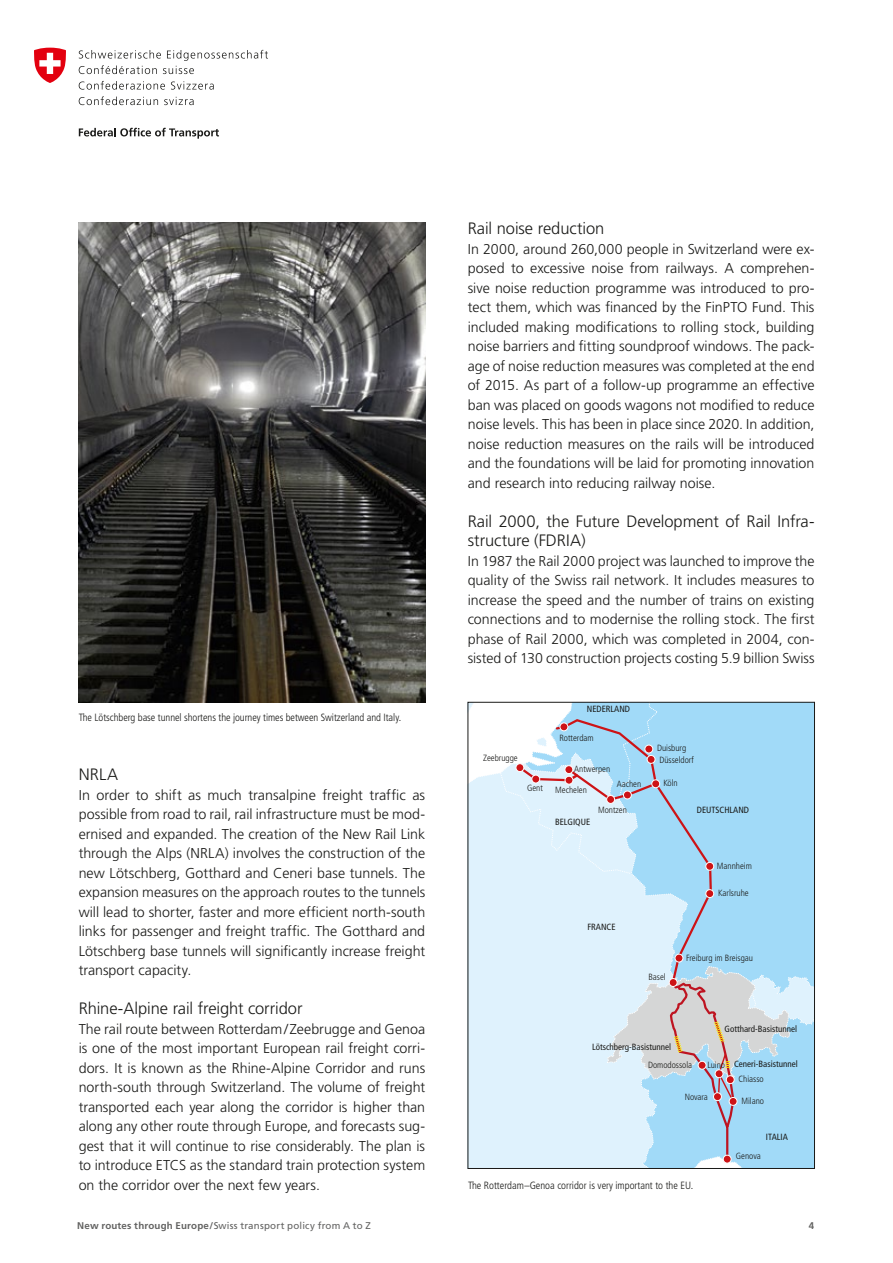
<style>
.page{position:relative;width:893px;height:1263px;background:#fff}
.page>*{position:absolute;margin:0;border:0;box-sizing:border-box;transform-origin:0 0}
.Titel_Lauftext{font:300 16.5px/19.5px "Frutiger LT Std";letter-spacing:-.005em;color:#1a1a18}
.Lauftext{font:300 16.5px "Frutiger LT Std";letter-spacing:-.005em;color:#1a1a18}
.Lauftext-2{font:300 14.25px/19.5px "Frutiger LT Std";color:#1a1a18;text-align:justify}
.Bildlegende{font:300 condensed 10.5px "Frutiger LT Std";letter-spacing:-.005em;color:#1a1a18}
.t1{font:9.75px "Frutiger LT Std";letter-spacing:.02em;color:#636362}
.t2{font:700 9.75px "Frutiger LT Std";color:#636362}
.t3{font:300 condensed 9px "Frutiger LT Std";color:#1a1a18}
.t4{font:condensed 9px/15.6px "Frutiger LT Std";color:#1a1a18;text-align:center}
.s1{font-weight:300}
.s2{font-weight:700}
</style>
<div class="page">
<svg style="left:79px;top:50px;width:189px;height:24px"></svg>
<svg style="left:79px;top:81px;width:86px;height:9px"></svg>
<svg style="left:171px;top:81px;width:43px;height:9px"></svg>
<svg style="left:79px;top:96px;width:79px;height:9px"></svg>
<svg style="left:164px;top:97px;width:30px;height:8px"></svg>
<svg style="left:34px;top:48px;width:32px;height:35px"></svg>
<svg style="left:79px;top:128px;width:140px;height:11px"></svg>
<img style="left:79px;top:223px;width:346px;height:479px">
<svg style="left:470px;top:704px;width:343px;height:463px"></svg>
<svg style="left:517px;top:718px;width:296px;height:449px;background:#c0e1f4"></svg>
<div style="left:560px;top:723px;width:8px;height:8px;background:#cd1316;border-radius:50%"></div>
<div style="left:560px;top:722px;width:8px;height:9px;border:1px solid #fff;border-radius:50%"></div>
<div style="left:647px;top:755px;width:8px;height:8px;background:#cd1316;border-radius:50%"></div>
<div style="left:647px;top:755px;width:8px;height:9px;border:1px solid #fff;border-radius:50%"></div>
<div style="left:645px;top:745px;width:8px;height:8px;background:#cd1316;border-radius:50%"></div>
<div style="left:644px;top:745px;width:9px;height:8px;border:1px solid #fff;border-radius:50%"></div>
<div style="left:565px;top:776px;width:8px;height:8px;background:#cd1316;border-radius:50%"></div>
<div style="left:565px;top:776px;width:8px;height:8px;border:1px solid #fff;border-radius:50%"></div>
<div style="left:607px;top:795px;width:8px;height:8px;background:#cd1316;border-radius:50%"></div>
<div style="left:606px;top:795px;width:9px;height:9px;border:1px solid #fff;border-radius:50%"></div>
<div style="left:623px;top:791px;width:8px;height:8px;background:#cd1316;border-radius:50%"></div>
<div style="left:623px;top:791px;width:9px;height:8px;border:1px solid #fff;border-radius:50%"></div>
<div style="left:565px;top:766px;width:8px;height:8px;background:#cd1316;border-radius:50%"></div>
<div style="left:564px;top:765px;width:9px;height:9px;border:1px solid #fff;border-radius:50%"></div>
<div style="left:532px;top:775px;width:8px;height:8px;background:#cd1316;border-radius:50%"></div>
<div style="left:531px;top:775px;width:9px;height:8px;border:1px solid #fff;border-radius:50%"></div>
<div style="left:516px;top:764px;width:8px;height:8px;background:#cd1316;border-radius:50%"></div>
<div style="left:515px;top:763px;width:9px;height:9px;border:1px solid #fff;border-radius:50%"></div>
<div style="left:652px;top:780px;width:8px;height:8px;background:#cd1316;border-radius:50%"></div>
<div style="left:651px;top:779px;width:9px;height:9px;border:1px solid #fff;border-radius:50%"></div>
<div style="left:706px;top:862px;width:8px;height:8px;background:#cd1316;border-radius:50%"></div>
<div style="left:705px;top:862px;width:9px;height:9px;border:1px solid #fff;border-radius:50%"></div>
<div style="left:706px;top:890px;width:8px;height:7px;background:#cd1316;border-radius:50%"></div>
<div style="left:705px;top:889px;width:9px;height:9px;border:1px solid #fff;border-radius:50%"></div>
<div style="left:675px;top:954px;width:8px;height:8px;background:#cd1316;border-radius:50%"></div>
<div style="left:675px;top:954px;width:8px;height:8px;border:1px solid #fff;border-radius:50%"></div>
<div style="left:669px;top:978px;width:8px;height:8px;background:#cd1316;border-radius:50%"></div>
<div style="left:669px;top:978px;width:8px;height:9px;border:1px solid #fff;border-radius:50%"></div>
<div style="left:698px;top:1061px;width:8px;height:8px;background:#cd1316;border-radius:50%"></div>
<div style="left:698px;top:1061px;width:8px;height:9px;border:1px solid #fff;border-radius:50%"></div>
<div style="left:715px;top:1070px;width:8px;height:8px;background:#cd1316;border-radius:50%"></div>
<div style="left:715px;top:1069px;width:8px;height:9px;border:1px solid #fff;border-radius:50%"></div>
<div style="left:726px;top:1076px;width:8px;height:7px;background:#cd1316;border-radius:50%"></div>
<div style="left:726px;top:1075px;width:9px;height:9px;border:1px solid #fff;border-radius:50%"></div>
<div style="left:729px;top:1097px;width:8px;height:8px;background:#cd1316;border-radius:50%"></div>
<div style="left:729px;top:1097px;width:8px;height:9px;border:1px solid #fff;border-radius:50%"></div>
<div style="left:713px;top:1093px;width:8px;height:7px;background:#cd1316;border-radius:50%"></div>
<div style="left:713px;top:1092px;width:9px;height:9px;border:1px solid #fff;border-radius:50%"></div>
<div style="left:723px;top:1155px;width:8px;height:8px;background:#cd1316;border-radius:50%"></div>
<div style="left:723px;top:1155px;width:9px;height:8px;border:1px solid #fff;border-radius:50%"></div>
<p class="Bildlegende" style="left:79px;top:712px;width:324px">The Lötschberg base tunnel shortens the journey times between Switzerland and Italy.</p>
<p class="Titel_Lauftext" style="left:79px;top:765px;width:41px">NRLA</p>
<p class="Lauftext-2" style="left:79px;top:785px;width:348px">In order to shift as much transalpine freight traffic as possible from road to rail, rail infrastructure must be mod&shy;ernised and expanded. The creation of the New Rail Link through the Alps (NRLA) involves the construction of the new Lötschberg, Gotthard and Ceneri base tunnels. The expansion measures on the approach routes to the tunnels will lead to shorter, faster and more efficient north-south links for passenger and freight traffic. The Gotthard and Lötschberg base tunnels will significantly increase freight transport capacity.</p>
<p class="Titel_Lauftext" style="left:79px;top:999px;width:225px">Rhine-Alpine rail freight corridor</p>
<p class="Lauftext-2" style="left:79px;top:1019px;width:348px">The rail route between Rotterdam/Zeebrugge and Genoa is one of the most important European rail freight corri&shy;dors. It is known as the Rhine-Alpine Corridor and runs north-south through Switzerland. The volume of freight transported each year along the corridor is higher than along any other route through Europe, and forecasts sug&shy;gest that it will continue to rise considerably. The plan is to introduce ETCS as the standard train protection system on the corridor over the next few years.</p>
<p class="Lauftext" style="left:468px;top:219px;width:138px">Rail noise reduction</p>
<p class="Lauftext-2" style="left:468px;top:239px;width:348px">In 2000, around 260,000 people in Switzerland were ex&shy;posed to excessive noise from railways. A comprehen&shy;sive noise reduction programme was introduced to pro&shy;tect them, which was financed by the FinPTO Fund. This included making modifications to rolling stock, building noise barriers and fitting soundproof windows. The pack&shy;age of noise reduction measures was completed at the end of 2015. As part of a follow-up programme an effective ban was placed on goods wagons not modified to reduce noise levels. This has been in place since 2020. In addition, noise reduction measures on the rails will be introduced and the foundations will be laid for promoting innovation and research into reducing railway noise.</p>
<p class="Titel_Lauftext" style="left:468px;top:511px;width:348px">Rail 2000, the Future Development of Rail Infra&shy;structure (FDRIA)</p>
<p class="Lauftext-2" style="left:468px;top:551px;width:348px">In 1987 the Rail 2000 project was launched to improve the quality of the Swiss rail network. It includes measures to increase the speed and the number of trains on existing connections and to modernise the rolling stock. The first phase of Rail 2000, which was completed in 2004, con&shy;sisted of 130 construction projects costing 5.9 billion Swiss</p>
<p class="t4" style="left:587px;top:701px;width:45px">NEDERLAND</p>
<p class="t3" style="left:483px;top:752px;width:36px">Zeebrugge</p>
<p class="t3" style="left:527px;top:783px;width:17px">Gent</p>
<p class="t3" style="left:559px;top:732px;width:36px">Rotterdam</p>
<p class="t3" style="left:574px;top:764px;width:38px">Antwerpen</p>
<p class="t3" style="left:555px;top:785px;width:33px">Mechelen</p>
<p class="t3" style="left:617px;top:779px;width:26px">Aachen</p>
<p class="t4" style="left:555px;top:814px;width:37px">BELGIQUE</p>
<p class="t3" style="left:598px;top:805px;width:30px">Montzen</p>
<p class="t3" style="left:657px;top:743px;width:31px">Duisburg</p>
<p class="t3" style="left:663px;top:778px;width:16px">Köln</p>
<p class="t3" style="left:659px;top:755px;width:36px">Düsseldorf</p>
<p class="t4" style="left:697px;top:802px;width:54px">DEUTSCHLAND</p>
<p class="t4" style="left:587px;top:919px;width:30px">FRANCE</p>
<p class="t3" style="left:717px;top:861px;width:37px">Mannheim</p>
<p class="t3" style="left:718px;top:888px;width:32px">Karlsruhe</p>
<p class="t3" style="left:648px;top:971px;width:19px">Basel</p>
<p class="t3" style="left:686px;top:953px;width:69px">Freiburg im Breisgau</p>
<p class="t4" style="left:592px;top:1039px;width:80px">Lötschberg-Basistunnel</p>
<p class="t4" style="left:725px;top:1021px;width:74px">Gotthard-Basistunnel</p>
<p class="t4" style="left:707px;top:1056px;width:92px"><span class="s1">Luino</span> Ceneri-Basistunnel<br><span class="s1">Chiasso</span></p>
<p class="t3" style="left:741px;top:1095px;width:24px">Milano</p>
<p class="t3" style="left:648px;top:1060px;width:46px">Domodossola</p>
<p class="t3" style="left:685px;top:1092px;width:25px">Novara</p>
<p class="t4" style="left:766px;top:1129px;width:23px">ITALIA</p>
<p class="t3" style="left:736px;top:1150px;width:26px">Genova</p>
<p class="Bildlegende" style="left:468px;top:1180px;width:227px">The Rotterdam–Genoa corridor is very important to the EU.</p>
<p class="t1" style="left:77px;top:1219px;width:295px"><span class="s2">New routes through Europe/</span>Swiss transport policy from A to Z</p>
<p class="t2" style="left:809px;top:1219px;width:7px">4</p>
</div>
